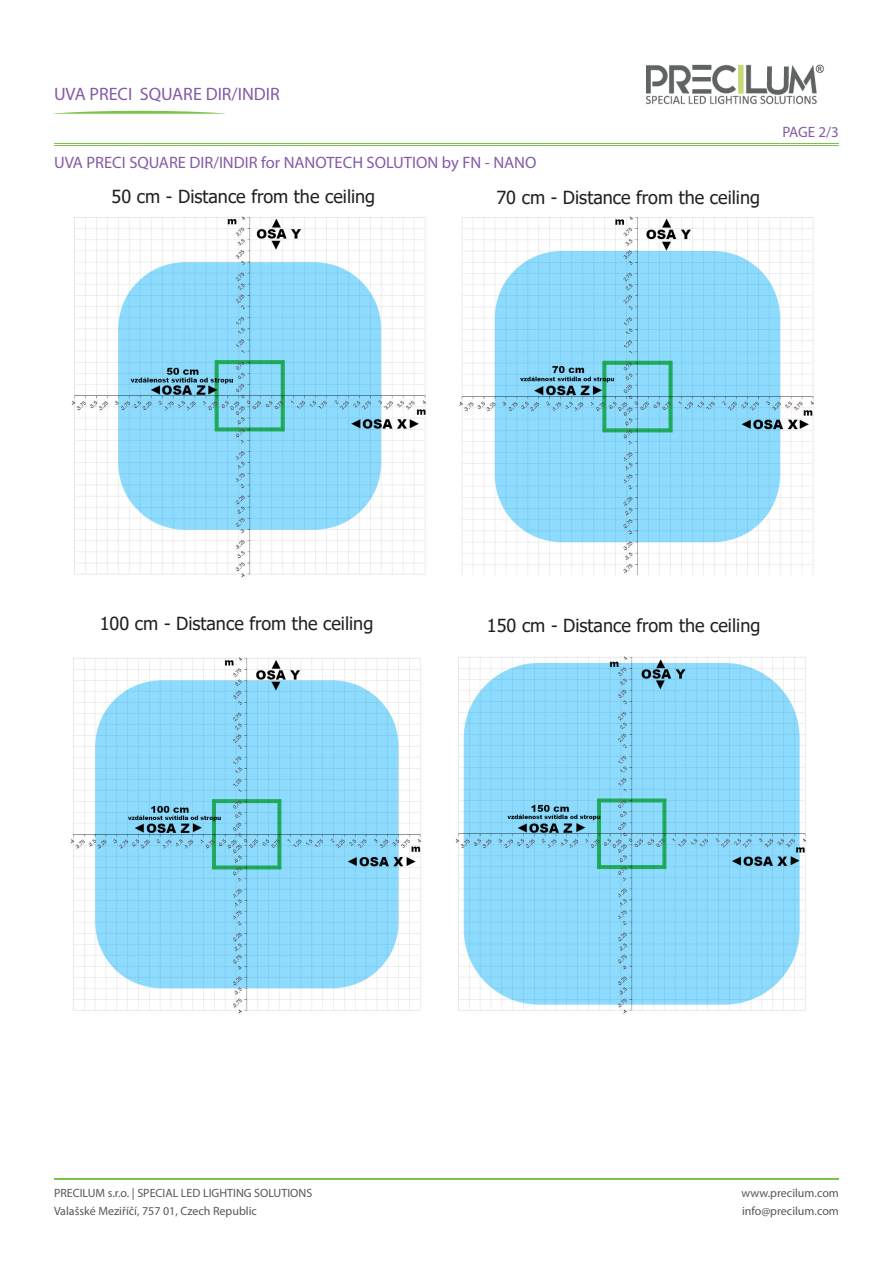
<style>
.page{position:relative;width:893px;height:1263px;background:#fff}
.page>*{position:absolute;margin:0;border:0;box-sizing:border-box;transform-origin:0 0}
.t1{font:18px "Tahoma";color:#231f20}
.t2{font:18px "Myriad Pro";color:#845aa5}
.t3{font:16.5px "Myriad Pro";color:#845aa5}
.t4{font:15px "Myriad Pro";color:#845aa5}
.t5{font:12px "Myriad Pro";color:#555859}
</style>
<div class="page">
<svg style="left:54px;top:111px;width:171px;height:3px"></svg>
<hr style="left:54px;top:144px;width:785px;height:1px;background:#7cc34e">
<hr style="left:54px;top:145px;width:785px;height:1px;background:#7cc34e">
<hr style="left:54px;top:1178px;width:785px;height:1px;background:#7cc34e">
<hr style="left:54px;top:1179px;width:785px;height:1px;background:#7cc34e">
<img style="left:645px;top:64px;width:180px;height:41px">
<img style="left:71px;top:216px;width:356px;height:362px">
<img style="left:459px;top:216px;width:355px;height:359px">
<img style="left:70px;top:657px;width:352px;height:357px">
<img style="left:455px;top:656px;width:352px;height:358px">
<p class="t2" style="left:54px;top:83px;width:227px">UVA PRECI SQUARE DIR/INDIR</p>
<p class="t3" style="left:54px;top:152px;width:484px">UVA PRECI SQUARE DIR/INDIR for NANOTECH SOLUTION by FN - NANO</p>
<p class="t1" style="left:112px;top:184px;width:265px">50 cm - Distance from the ceiling</p>
<p class="t1" style="left:496px;top:185px;width:265px">70 cm - Distance from the ceiling</p>
<p class="t4" style="left:782px;top:123px;width:58px">PAGE 2/3</p>
<p class="t1" style="left:100px;top:612px;width:275px">100 cm - Distance from the ceiling</p>
<p class="t1" style="left:487px;top:614px;width:275px">150 cm - Distance from the ceiling</p>
<p class="t5" style="left:54px;top:1186px;width:260px">PRECILUM s.r.o. | SPECIAL LED LIGHTING SOLUTIONS</p>
<p class="t5" style="left:54px;top:1204px;width:204px">Valašské Meziříčí, 757 01, Czech Republic</p>
<p class="t5" style="left:741px;top:1186px;width:99px">www.precilum.com</p>
<p class="t5" style="left:742px;top:1204px;width:98px">info@precilum.com</p>
</div>
